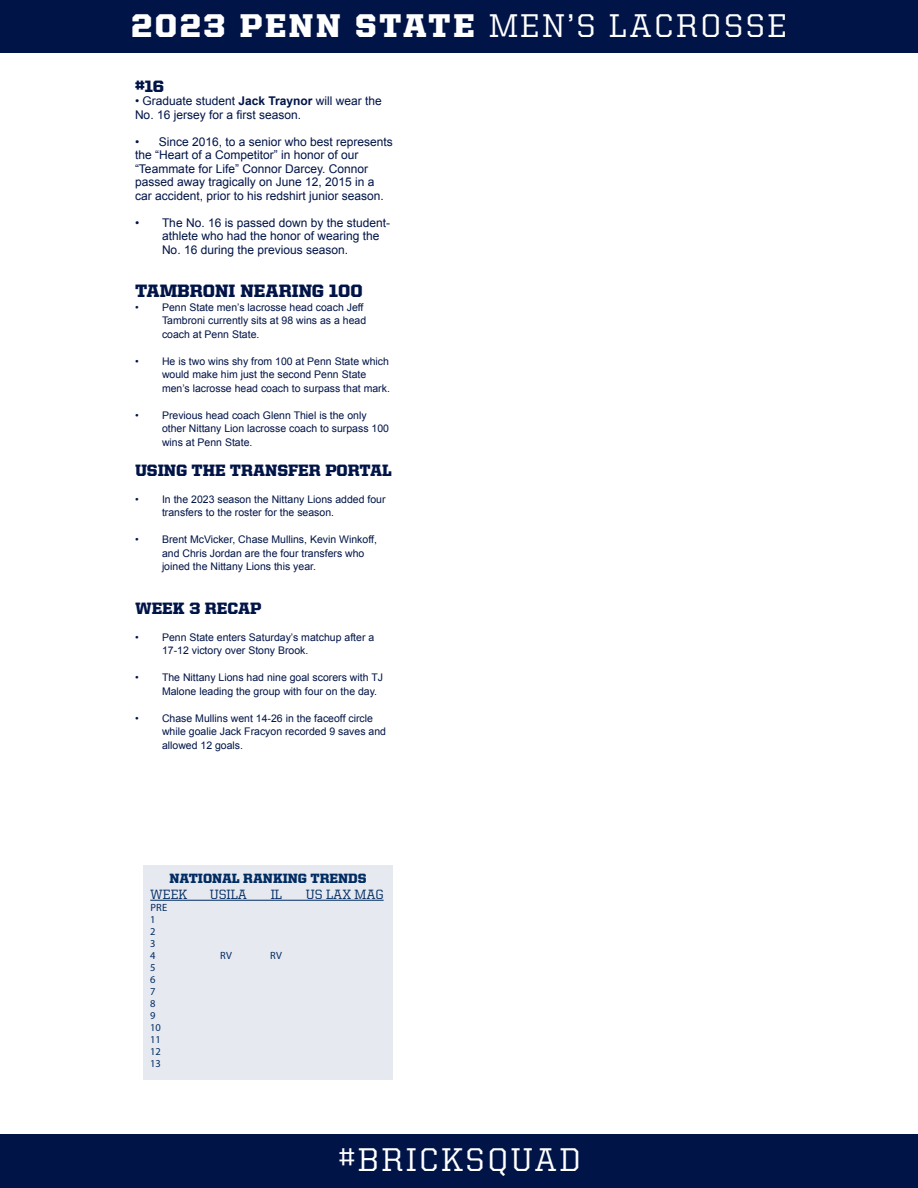
<style>
.page{position:relative;width:918px;height:1188px;background:#fff}
.page>*{position:absolute;margin:0;border:0;box-sizing:border-box;transform-origin:0 0}
.t1{font:900 33px "United Serif Reg";letter-spacing:.08em;color:#fff}
.t2{font:500 33px "United Serif Reg";letter-spacing:.08em;color:#fff}
.t3{font:900 18px "United Serif Reg";color:#001447}
.t4{font:900 16.5px "United Serif Reg";color:#001447}
.t5{font:900 13.5px "United Serif Reg";color:#002c62}
.t6{font:500 13.5px "United Serif Reg";color:#002c62}
.t7{font:12px/13.5px "Arial";color:#001447}
.t8{font:10.5px/13.5px "Arial";color:#001447}
.t9{font:10.5px "Myriad Pro";letter-spacing:.01em;color:#002c62}
.s1{font-weight:500}
.s2{font-weight:700}
</style>
<div class="page">
<div style="left:0;top:0;width:917px;height:52px;background:#001447"></div>
<hr style="left:917px;top:0;width:1px;height:52px;background:#001447">
<div style="left:0;top:1135px;width:918px;height:53px;background:#001447"></div>
<div style="left:144px;top:866px;width:249px;height:214px;background:#e7e9f0"></div>
<hr style="left:150px;top:900px;width:234px;height:1px;background:#002c62">
<h1 class="t1" style="left:131px;top:7px;width:657px">2023 PENN STATE <span class="s1">MEN’S LACROSSE</span></h1>
<p class="t4" style="left:135px;top:77px;width:31px">#16</p>
<p class="t7" style="left:135px;top:94px;width:248px">• Graduate student <span class="s2">Jack Traynor</span> will wear the<br>No. 16 jersey for a first season.</p>
<p class="t7" style="left:135px;top:135px;width:259px">• Since 2016, to a senior who best represents the “Heart of a Competitor” in honor of our “Teammate for Life” Connor Darcey. Connor passed away tragically on June 12, 2015 in a car accident, prior to his redshirt junior season.</p>
<p class="t7" style="left:162px;top:216px;width:230px;text-indent:-27px">• The No. 16 is passed down by the student&shy;athlete who had the honor of wearing the<br>No. 16 during the previous season.</p>
<p class="t3" style="left:135px;top:281px;width:229px">TAMBRONI NEARING 100</p>
<p class="t8" style="left:162px;top:300px;width:206px;text-indent:-27px">• Penn State men’s lacrosse head coach Jeff<br>Tambroni currently sits at 98 wins as a head coach at Penn State.</p>
<p class="t8" style="left:162px;top:354px;width:229px;text-indent:-27px">• He is two wins shy from 100 at Penn State which would make him just the second Penn State men’s lacrosse head coach to surpass that mark.</p>
<p class="t8" style="left:162px;top:408px;width:229px;text-indent:-27px">• Previous head coach Glenn Thiel is the only other Nittany Lion lacrosse coach to surpass 100 wins at Penn State.</p>
<p class="t4" style="left:135px;top:461px;width:259px">USING THE TRANSFER PORTAL</p>
<p class="t8" style="left:162px;top:492px;width:225px;text-indent:-27px">• In the 2023 season the Nittany Lions added four transfers to the roster for the season.</p>
<p class="t8" style="left:162px;top:533px;width:216px;text-indent:-27px">• Brent McVicker, Chase Mullins, Kevin Winkoff, and Chris Jordan are the four transfers who joined the Nittany Lions this year.</p>
<p class="t4" style="left:135px;top:599px;width:128px">WEEK 3 RECAP</p>
<p class="t8" style="left:162px;top:630px;width:214px;text-indent:-27px">• Penn State enters Saturday’s matchup after a<br>17-12 victory over Stony Brook.</p>
<p class="t8" style="left:162px;top:671px;width:223px;text-indent:-27px">• The Nittany Lions had nine goal scorers with TJ<br>Malone leading the group with four on the day.</p>
<p class="t8" style="left:162px;top:711px;width:226px;text-indent:-27px">• Chase Mullins went 14-26 in the faceoff circle while goalie Jack Fracyon recorded 9 saves and allowed 12 goals.</p>
<p class="t5" style="left:170px;top:871px;width:199px">NATIONAL RANKING TRENDS</p>
<p class="t6" style="left:150px;top:887px;width:39px">WEEK</p>
<p class="t6" style="left:210px;top:887px;width:39px">USILA</p>
<p class="t6" style="left:271px;top:887px;width:13px">IL</p>
<p class="t6" style="left:306px;top:887px;width:79px">US LAX MAG</p>
<p class="t9" style="left:150px;top:901px;width:18px">PRE</p>
<p class="t9" style="left:150px;top:913px;width:7px">1</p>
<p class="t9" style="left:150px;top:925px;width:7px">2</p>
<p class="t9" style="left:150px;top:937px;width:7px">3</p>
<p class="t9" style="left:150px;top:949px;width:7px">4</p>
<p class="t9" style="left:220px;top:949px;width:13px">RV</p>
<p class="t9" style="left:270px;top:949px;width:13px">RV</p>
<p class="t9" style="left:150px;top:961px;width:7px">5</p>
<p class="t9" style="left:150px;top:973px;width:7px">6</p>
<p class="t9" style="left:150px;top:985px;width:7px">7</p>
<p class="t9" style="left:150px;top:997px;width:7px">8</p>
<p class="t9" style="left:150px;top:1009px;width:7px">9</p>
<p class="t9" style="left:150px;top:1021px;width:12px">10</p>
<p class="t9" style="left:150px;top:1033px;width:12px">11</p>
<p class="t9" style="left:150px;top:1045px;width:12px">12</p>
<p class="t9" style="left:150px;top:1057px;width:12px">13</p>
<h1 class="t2" style="left:339px;top:1142px;width:244px">#BRICKSQUAD</h1>
</div>
